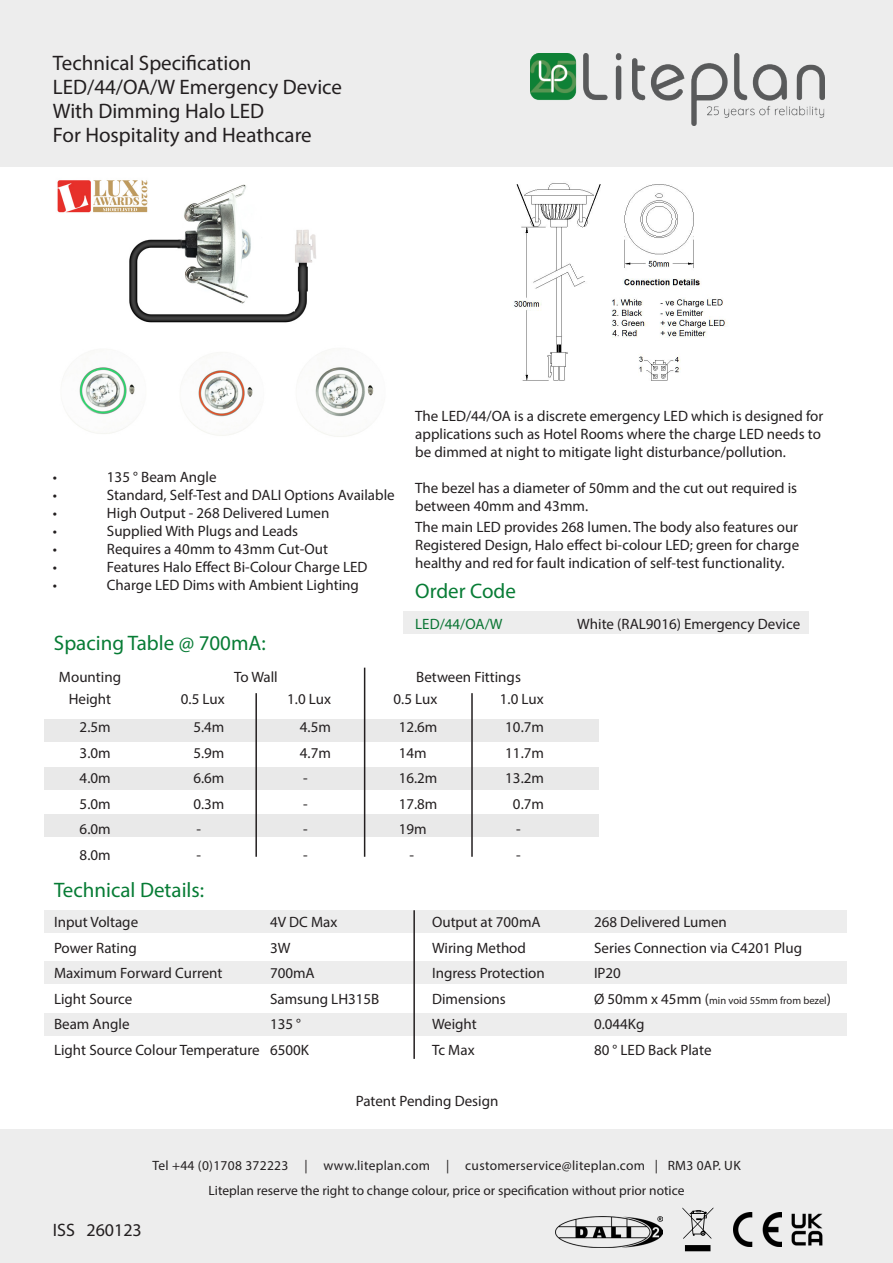
<style>
.page{position:relative;width:893px;height:1263px;background:#fff}
.page>*{position:absolute;margin:0;border:0;box-sizing:border-box;transform-origin:0 0}
.t1{font:21px "Myriad Pro";color:#231f20}
.t2{font:21px "Myriad Pro";color:#077c35}
.t3{font:18px "Myriad Pro";color:#231f20}
.t4{font:15px/18px "Myriad Pro";color:#231f20}
.t5{font:15px "Myriad Pro";color:#077c35}
.t6{font:13.5px "Myriad Pro";color:#231f20}
.t7{font:13.5px "Myriad Pro";letter-spacing:.02em;color:#231f20}
.t8{font:10.5px "Myriad Pro";color:#231f20}
.s1{font-size:15px}
</style>
<div class="page">
<div style="left:0;top:0;width:893px;height:167px;background:#ededed"></div>
<div style="left:44px;top:1013px;width:802px;height:23px;background:#ededed"></div>
<div style="left:44px;top:961px;width:802px;height:23px;background:#ededed"></div>
<div style="left:44px;top:910px;width:802px;height:22px;background:#ededed"></div>
<img style="left:129px;top:184px;width:187px;height:139px">
<img style="left:531px;top:53px;width:293px;height:72px">
<div style="left:0;top:1129px;width:893px;height:134px;background:#ededed"></div>
<img style="left:514px;top:183px;width:214px;height:198px">
<svg style="left:682px;top:1207px;width:31px;height:44px"></svg>
<img style="left:733px;top:1213px;width:48px;height:33px">
<div style="left:404px;top:611px;width:405px;height:23px;background:#ededed"></div>
<div style="left:44px;top:719px;width:554px;height:23px;background:#e9e9e9"></div>
<div style="left:44px;top:767px;width:554px;height:22px;background:#e9e9e9"></div>
<div style="left:44px;top:815px;width:554px;height:22px;background:#e9e9e9"></div>
<img style="left:556px;top:1216px;width:106px;height:31px">
<hr style="left:364px;top:668px;width:1px;height:189px;background:#231f20">
<hr style="left:471px;top:693px;width:2px;height:164px;background:#231f20">
<hr style="left:255px;top:693px;width:2px;height:164px;background:#231f20">
<hr style="left:413px;top:910px;width:2px;height:149px;background:#231f20">
<img style="left:68px;top:367px;width:67px;height:67px">
<img style="left:187px;top:370px;width:66px;height:66px">
<img style="left:302px;top:367px;width:72px;height:70px">
<img style="left:57px;top:180px;width:100px;height:40px">
<img style="left:791px;top:1213px;width:32px;height:32px">
<p class="t1" style="left:53px;top:50px;width:200px">Technical Specification</p>
<p class="t1" style="left:53px;top:74px;width:291px">LED/44/OA/W Emergency Device</p>
<p class="t1" style="left:53px;top:98px;width:213px">With Dimming Halo LED</p>
<p class="t1" style="left:53px;top:122px;width:260px">For Hospitality and Heathcare</p>
<p class="t4" style="left:53px;top:468px;width:6px">•</p>
<p class="t4" style="left:107px;top:468px;width:111px">135 ° Beam Angle</p>
<p class="t4" style="left:53px;top:486px;width:6px">•</p>
<p class="t4" style="left:107px;top:486px;width:289px">Standard, Self-Test and DALI Options Available</p>
<p class="t4" style="left:53px;top:504px;width:6px">•</p>
<p class="t4" style="left:107px;top:504px;width:224px">High Output - 268 Delivered Lumen</p>
<p class="t4" style="left:53px;top:522px;width:6px">•</p>
<p class="t4" style="left:107px;top:522px;width:193px">Supplied With Plugs and Leads</p>
<p class="t4" style="left:53px;top:540px;width:6px">•</p>
<p class="t4" style="left:107px;top:540px;width:223px">Requires a 40mm to 43mm Cut-Out</p>
<p class="t4" style="left:53px;top:558px;width:6px">•</p>
<p class="t4" style="left:107px;top:558px;width:262px">Features Halo Effect Bi-Colour Charge LED</p>
<p class="t4" style="left:53px;top:576px;width:6px">•</p>
<p class="t4" style="left:107px;top:576px;width:253px">Charge LED Dims with Ambient Lighting</p>
<p class="t4" style="left:415px;top:406px;width:410px">The LED/44/OA is a discrete emergency LED which is designed for applications such as Hotel Rooms where the charge LED needs to be dimmed at night to mitigate light disturbance/pollution.</p>
<p class="t4" style="left:415px;top:478px;width:383px">The bezel has a diameter of 50mm and the cut out required is between 40mm and 43mm.</p>
<p class="t4" style="left:415px;top:518px;width:385px;text-align:justify">The main LED provides 268 lumen. The body also features our Registered Design, Halo effect bi-colour LED; green for charge healthy and red for fault indication of self-test functionality.</p>
<p class="t2" style="left:415px;top:578px;width:102px">Order Code</p>
<p class="t5" style="left:415px;top:614px;width:89px">LED/44/OA/W</p>
<p class="t4" style="left:577px;top:614px;width:224px">White (RAL9016) Emergency Device</p>
<p class="t2" style="left:54px;top:630px;width:213px">Spacing Table @ 700mA:</p>
<p class="t4" style="left:59px;top:667px;width:64px">Mounting</p>
<p class="t4" style="left:234px;top:667px;width:45px">To Wall</p>
<p class="t4" style="left:416px;top:667px;width:106px">Between Fittings</p>
<p class="t4" style="left:69px;top:690px;width:44px">Height</p>
<p class="t4" style="left:181px;top:690px;width:45px">0.5 Lux</p>
<p class="t4" style="left:287px;top:690px;width:45px">1.0 Lux</p>
<p class="t4" style="left:394px;top:690px;width:45px">0.5 Lux</p>
<p class="t4" style="left:500px;top:690px;width:45px">1.0 Lux</p>
<p class="t4" style="left:80px;top:718px;width:33px">2.5m</p>
<p class="t4" style="left:193px;top:718px;width:33px">5.4m</p>
<p class="t4" style="left:300px;top:718px;width:33px">4.5m</p>
<p class="t4" style="left:399px;top:718px;width:40px">12.6m</p>
<p class="t4" style="left:505px;top:718px;width:40px">10.7m</p>
<p class="t4" style="left:80px;top:744px;width:33px">3.0m</p>
<p class="t4" style="left:193px;top:744px;width:33px">5.9m</p>
<p class="t4" style="left:300px;top:744px;width:33px">4.7m</p>
<p class="t4" style="left:399px;top:744px;width:29px">14m</p>
<p class="t4" style="left:505px;top:744px;width:40px">11.7m</p>
<p class="t4" style="left:80px;top:769px;width:33px">4.0m</p>
<p class="t4" style="left:193px;top:769px;width:33px">6.6m</p>
<p class="t4" style="left:303px;top:769px;width:6px">-</p>
<p class="t4" style="left:399px;top:769px;width:40px">16.2m</p>
<p class="t4" style="left:505px;top:769px;width:40px">13.2m</p>
<p class="t4" style="left:80px;top:795px;width:33px">5.0m</p>
<p class="t4" style="left:193px;top:795px;width:33px">0.3m</p>
<p class="t4" style="left:303px;top:795px;width:6px">-</p>
<p class="t4" style="left:399px;top:795px;width:40px">17.8m</p>
<p class="t4" style="left:513px;top:795px;width:33px">0.7m</p>
<p class="t4" style="left:80px;top:820px;width:33px">6.0m</p>
<p class="t4" style="left:197px;top:820px;width:6px">-</p>
<p class="t4" style="left:303px;top:820px;width:6px">-</p>
<p class="t4" style="left:399px;top:820px;width:29px">19m</p>
<p class="t4" style="left:516px;top:820px;width:6px">-</p>
<p class="t4" style="left:80px;top:846px;width:33px">8.0m</p>
<p class="t4" style="left:197px;top:846px;width:6px">-</p>
<p class="t4" style="left:303px;top:846px;width:6px">-</p>
<p class="t4" style="left:410px;top:846px;width:6px">-</p>
<p class="t4" style="left:516px;top:846px;width:6px">-</p>
<p class="t2" style="left:54px;top:877px;width:152px">Technical Details:</p>
<p class="t4" style="left:54px;top:913px;width:86px">Input Voltage</p>
<p class="t4" style="left:270px;top:913px;width:69px">4V DC Max</p>
<p class="t4" style="left:432px;top:913px;width:110px">Output at 700mA</p>
<p class="t4" style="left:594px;top:913px;width:134px">268 Delivered Lumen</p>
<p class="t4" style="left:54px;top:939px;width:84px">Power Rating</p>
<p class="t4" style="left:270px;top:939px;width:22px">3W</p>
<p class="t4" style="left:432px;top:939px;width:95px">Wiring Method</p>
<p class="t4" style="left:594px;top:939px;width:210px">Series Connection via C4201 Plug</p>
<p class="t4" style="left:54px;top:964px;width:170px">Maximum Forward Current</p>
<p class="t4" style="left:270px;top:964px;width:46px">700mA</p>
<p class="t4" style="left:432px;top:964px;width:114px">Ingress Protection</p>
<p class="t4" style="left:594px;top:964px;width:28px">IP20</p>
<p class="t4" style="left:54px;top:990px;width:80px">Light Source</p>
<p class="t4" style="left:270px;top:990px;width:111px">Samsung LH315B</p>
<p class="t4" style="left:432px;top:990px;width:75px">Dimensions</p>
<p class="t8" style="left:594px;top:994px;width:238px"><span class="s1">Ø 50mm x 45mm (</span>min void 55mm from bezel<span class="s1">)</span></p>
<p class="t4" style="left:54px;top:1015px;width:77px">Beam Angle</p>
<p class="t4" style="left:270px;top:1015px;width:33px">135 °</p>
<p class="t4" style="left:432px;top:1015px;width:46px">Weight</p>
<p class="t4" style="left:594px;top:1015px;width:52px">0.044Kg</p>
<p class="t4" style="left:54px;top:1041px;width:256px">Light Source Colour Temperature 6500K</p>
<p class="t4" style="left:432px;top:1041px;width:44px">Tc Max</p>
<p class="t4" style="left:594px;top:1041px;width:119px">80 ° LED Back Plate</p>
<p class="t4" style="left:356px;top:1092px;width:144px">Patent Pending Design</p>
<p class="t7" style="left:152px;top:1157px;width:590px">Tel +44 (0)1708 372223 | www.liteplan.com | customerservice@liteplan.com | RM3 0AP. UK</p>
<p class="t3" style="left:53px;top:1218px;width:90px">ISS 260123</p>
<p class="t6" style="left:208px;top:1182px;width:478px">Liteplan reserve the right to change colour, price or specification without prior notice</p>
</div>
